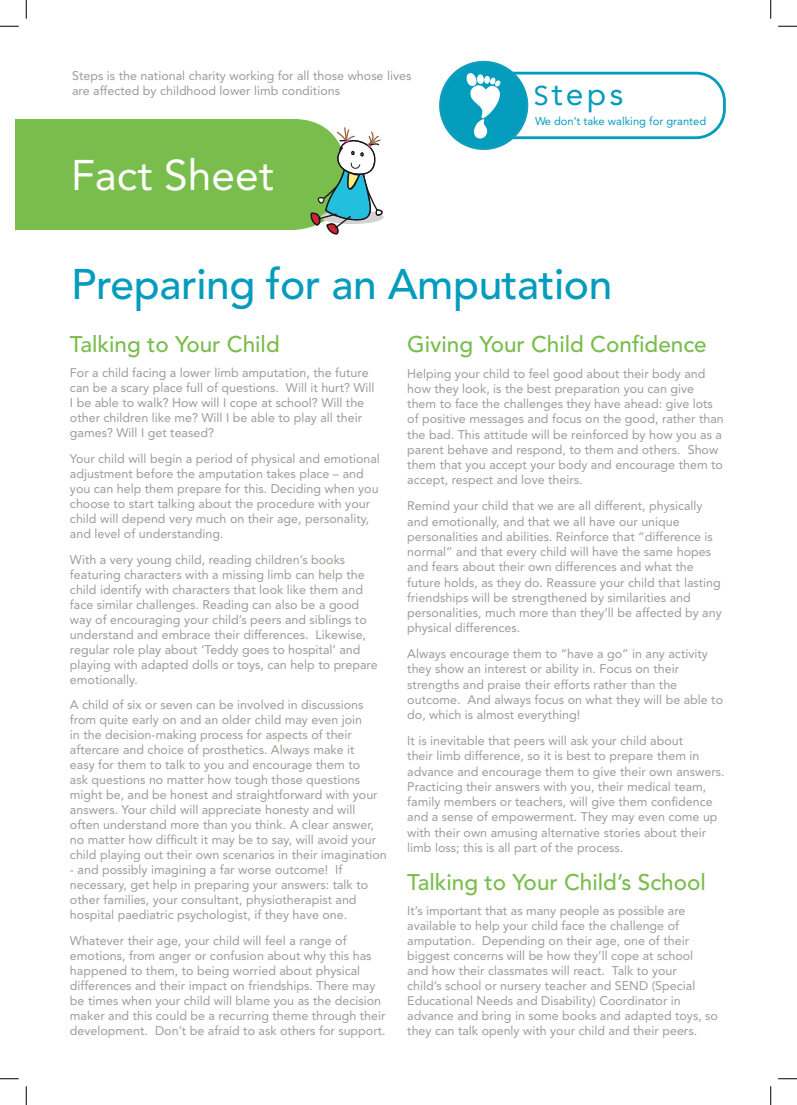
<style>
.page{position:relative;width:797px;height:1105px;background:#fff}
.page>*{position:absolute;margin:0;border:0;box-sizing:border-box;transform-origin:0 0}
.t1{font:500 42.5px "Avenir";letter-spacing:-.01em;color:#049cbd}
.t2{font:42.5px "Avenir";color:#fff}
.t3{font:32px "Avenir";color:#049cbd}
.t4{font:500 22.5px "Avenir";color:#79bd4c}
.t5{font:12.5px/15px "Avenir";color:#9d9b98}
.t6{font:11.25px "Avenir";color:#049cbd}
.s1{font-size:26.88px}
</style>
<div class="page">
<div style="left:452px;top:72px;width:273px;height:67px;border:3px solid #049cbd;border-radius:28px"></div>
<div style="left:440px;top:62px;width:87px;height:87px;background:#049cbd;border-radius:50%"></div>
<div style="left:439px;top:61px;width:89px;height:89px;border:2px solid #119ebd;border-radius:50%"></div>
<svg style="left:466px;top:73px;width:35px;height:65px"></svg>
<div style="left:16px;top:119px;width:308px;height:111px;background:#79bd4c"></div>
<svg style="left:310px;top:127px;width:73px;height:108px"></svg>
<svg style="left:0;top:25px;width:19px;height:2px"></svg>
<svg style="left:778px;top:25px;width:19px;height:2px"></svg>
<svg style="left:0;top:1078px;width:19px;height:1px"></svg>
<svg style="left:778px;top:1078px;width:19px;height:1px"></svg>
<svg style="left:25px;top:0;width:2px;height:19px"></svg>
<svg style="left:25px;top:1086px;width:2px;height:19px"></svg>
<svg style="left:770px;top:0;width:1px;height:19px"></svg>
<svg style="left:770px;top:1086px;width:1px;height:19px"></svg>
<p class="t5" style="left:72px;top:69px;width:341px">Steps is the national charity working for all those whose lives are affected by childhood lower limb conditions</p>
<h1 class="t2" style="left:71px;top:150px;width:204px">Fact Sheet</h1>
<h2 class="t3" style="left:534px;top:69px;width:91px"><span class="s1">S</span>teps</h2>
<p class="t6" style="left:535px;top:112px;width:173px">We don’t take walking for granted</p>
<h1 class="t1" style="left:71px;top:260px;width:542px">Preparing for an Amputation</h1>
<h3 class="t4" style="left:70px;top:331px;width:211px">Talking to Your Child</h3>
<p class="t5" style="left:70px;top:366px;width:306px">For a child facing a lower limb amputation, the future can be a scary place full of questions. Will it hurt? Will I be able to walk? How will I cope at school? Will the other children like me? Will I be able to play all their games? Will I get teased?</p>
<p class="t5" style="left:70px;top:451px;width:311px">Your child will begin a period of physical and emotional adjustment before the amputation takes place – and you can help them prepare for this. Deciding when you choose to start talking about the procedure with your child will depend very much on their age, personality, and level of understanding.</p>
<p class="t5" style="left:70px;top:552px;width:309px">With a very young child, reading children’s books featuring characters with a missing limb can help the child identify with characters that look like them and face similar challenges. Reading can also be a good way of encouraging your child’s peers and siblings to understand and embrace their differences. Likewise, regular role play about ‘Teddy goes to hospital’ and playing with adapted dolls or toys, can help to prepare emotionally.</p>
<p class="t5" style="left:70px;top:697px;width:318px">A child of six or seven can be involved in discussions from quite early on and an older child may even join<br>in the decision-making process for aspects of their aftercare and choice of prosthetics. Always make it<br>easy for them to talk to you and encourage them to<br>ask questions no matter how tough those questions might be, and be honest and straightforward with your answers. Your child will appreciate honesty and will often understand more than you think. A clear answer, no matter how difficult it may be to say, will avoid your child playing out their own scenarios in their imagination</p>
<p class="t5" style="left:70px;top:862px;width:300px">- and possibly imagining a far worse outcome! If necessary, get help in preparing your answers: talk to other families, your consultant, physiotherapist and hospital paediatric psychologist, if they have one.</p>
<p class="t5" style="left:70px;top:933px;width:317px">Whatever their age, your child will feel a range of emotions, from anger or confusion about why this has happened to them, to being worried about physical differences and their impact on friendships. There may be times when your child will blame you as the decision maker and this could be a recurring theme through their development. Don’t be afraid to ask others for support.</p>
<h3 class="t4" style="left:407px;top:331px;width:301px">Giving Your Child Confidence</h3>
<p class="t5" style="left:407px;top:366px;width:318px">Helping your child to feel good about their body and how they look, is the best preparation you can give them to face the challenges they have ahead: give lots of positive messages and focus on the good, rather than the bad. This attitude will be reinforced by how you as a parent behave and respond, to them and others. Show them that you accept your body and encourage them to accept, respect and love theirs.</p>
<p class="t5" style="left:407px;top:498px;width:316px">Remind your child that we are all different, physically and emotionally, and that we all have our unique personalities and abilities. Reinforce that “difference is normal” and that every child will have the same hopes and fears about their own differences and what the future holds, as they do. Reassure your child that lasting friendships will be strengthened by similarities and personalities, much more than they’ll be affected by any physical differences.</p>
<p class="t5" style="left:407px;top:646px;width:317px">Always encourage them to “have a go” in any activity they show an interest or ability in. Focus on their strengths and praise their efforts rather than the outcome. And always focus on what they will be able to do, which is almost everything!</p>
<p class="t5" style="left:407px;top:733px;width:319px">It is inevitable that peers will ask your child about<br>their limb difference, so it is best to prepare them in advance and encourage them to give their own answers.<br>Practicing their answers with you, their medical team, family members or teachers, will give them confidence and a sense of empowerment. They may even come up with their own amusing alternative stories about their limb loss; this is all part of the process.</p>
<h3 class="t4" style="left:407px;top:869px;width:300px">Talking to Your Child’s School</h3>
<p class="t5" style="left:407px;top:903px;width:312px">It’s important that as many people as possible are available to help your child face the challenge of amputation. Depending on their age, one of their biggest concerns will be how they’ll cope at school<br>and how their classmates will react. Talk to your<br>child’s school or nursery teacher and SEND (Special Educational Needs and Disability) Coordinator in advance and bring in some books and adapted toys, so they can talk openly with your child and their peers.</p>
</div>
